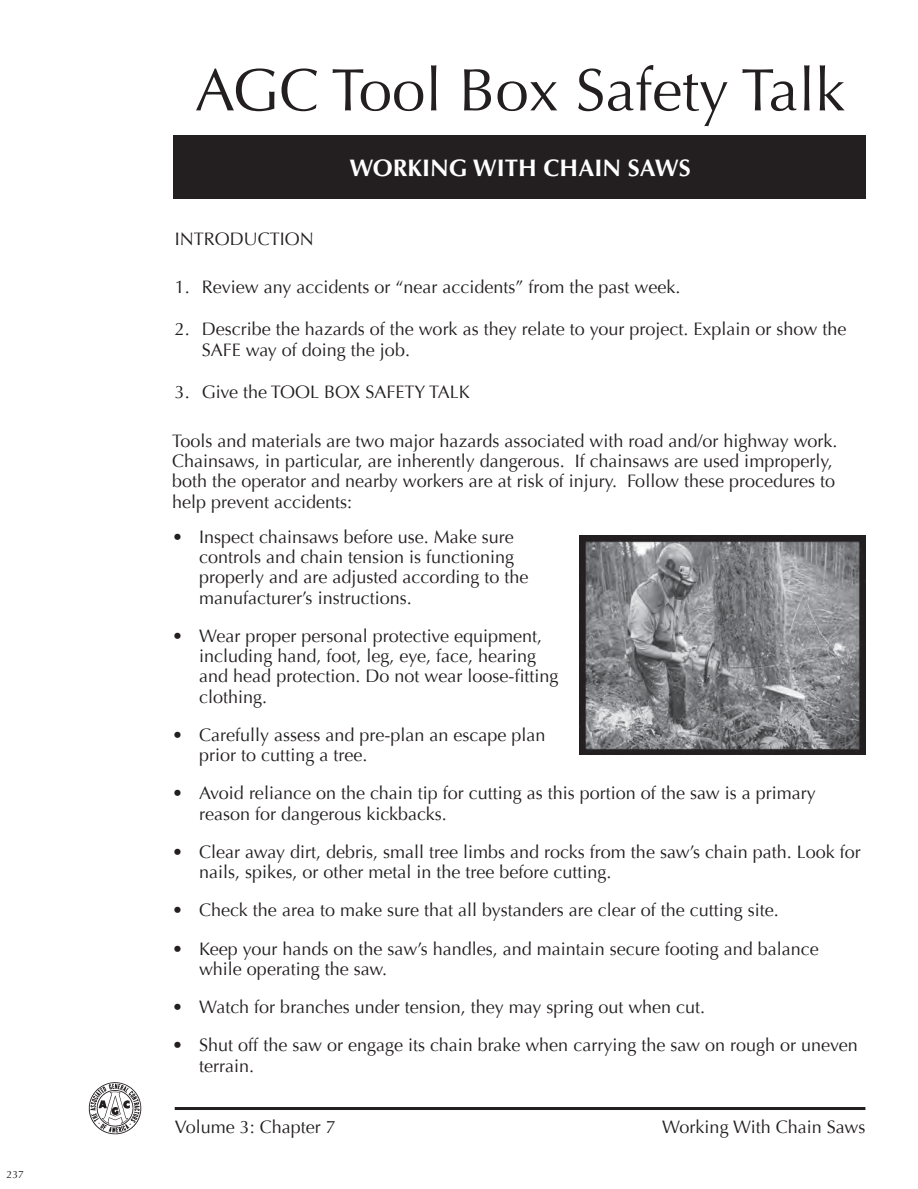
<style>
.page{position:relative;width:918px;height:1189px;background:#fff}
.page>*{position:absolute;margin:0;border:0;box-sizing:border-box;transform-origin:0 0}
.t1{font:60px "Optima";color:#231f20}
.t2{font:700 24px "Optima";color:#fff}
.t3{font:18px/20.2px "Optima";color:#231f20}
.t4{font:10.5px "Optima";color:#231f20}
</style>
<div class="page">
<div style="left:173px;top:135px;width:692px;height:64px;background:#231f20"></div>
<hr style="left:175px;top:1107px;width:690px;height:3px;background:#231f20">
<img style="left:88px;top:1082px;width:54px;height:53px">
<img style="left:580px;top:535px;width:285px;height:219px">
<p class="t4" style="left:7px;top:1170px;width:19px">237</p>
<p class="t1" style="left:195px;top:55px;width:652px">AGC Tool Box Safety Talk</p>
<p class="t2" style="left:349px;top:158px;width:343px">WORKING WITH CHAIN SAWS</p>
<p class="t3" style="left:175px;top:229px;width:141px">INTRODUCTION</p>
<p class="t3" style="left:175px;top:277px;width:507px">1. Review any accidents or “near accidents” from the past week.</p>
<p class="t3" style="left:202px;top:319px;width:646px;line-height:21px;text-indent:-27px">2. Describe the hazards of the work as they relate to your project. Explain or show the<br>SAFE way of doing the job.</p>
<p class="t3" style="left:175px;top:382px;width:297px">3. Give the TOOL BOX SAFETY TALK</p>
<p class="t3" style="left:172px;top:431px;width:667px">Tools and materials are two major hazards associated with road and/or highway work.<br>Chainsaws, in particular, are inherently dangerous. If chainsaws are used improperly, both the operator and nearby workers are at risk of injury. Follow these procedures to help prevent accidents:</p>
<p class="t3" style="left:199px;top:527px;width:331px">Inspect chainsaws before use. Make sure controls and chain tension is functioning properly and are adjusted according to the manufacturer’s instructions.</p>
<p class="t3" style="left:199px;top:626px;width:361px">Wear proper personal protective equipment, including hand, foot, leg, eye, face, hearing and head protection. Do not wear loose-fitting clothing.</p>
<p class="t3" style="left:199px;top:725px;width:348px">Carefully assess and pre-plan an escape plan prior to cutting a tree.</p>
<p class="t3" style="left:199px;top:783px;width:618px">Avoid reliance on the chain tip for cutting as this portion of the saw is a primary reason for dangerous kickbacks.</p>
<p class="t3" style="left:199px;top:842px;width:663px">Clear away dirt, debris, small tree limbs and rocks from the saw’s chain path. Look for nails, spikes, or other metal in the tree before cutting.</p>
<p class="t3" style="left:199px;top:891px;width:621px;line-height:38.2px">Check the area to make sure that all bystanders are clear of the cutting site.<br>Keep your hands on the saw’s handles, and maintain secure footing and balance</p>
<p class="t3" style="left:199px;top:950px;width:660px;line-height:38.2px">while operating the saw.<br>Watch for branches under tension, they may spring out when cut.<br>Shut off the saw or engage its chain brake when carrying the saw on rough or uneven</p>
<p class="t3" style="left:199px;top:1056px;width:56px">terrain.</p>
<p class="t3" style="left:172px;top:527px;width:12px">•</p>
<p class="t3" style="left:172px;top:626px;width:12px">•</p>
<p class="t3" style="left:172px;top:725px;width:12px">•</p>
<p class="t3" style="left:172px;top:783px;width:12px">•</p>
<p class="t3" style="left:172px;top:842px;width:12px">•</p>
<p class="t3" style="left:172px;top:891px;width:12px;line-height:38.2px">• •</p>
<p class="t3" style="left:172px;top:988px;width:12px;line-height:38.2px">• •</p>
<p class="t3" style="left:175px;top:1117px;width:163px">Volume 3: Chapter 7</p>
<p class="t3" style="left:662px;top:1117px;width:205px">Working With Chain Saws</p>
</div>
